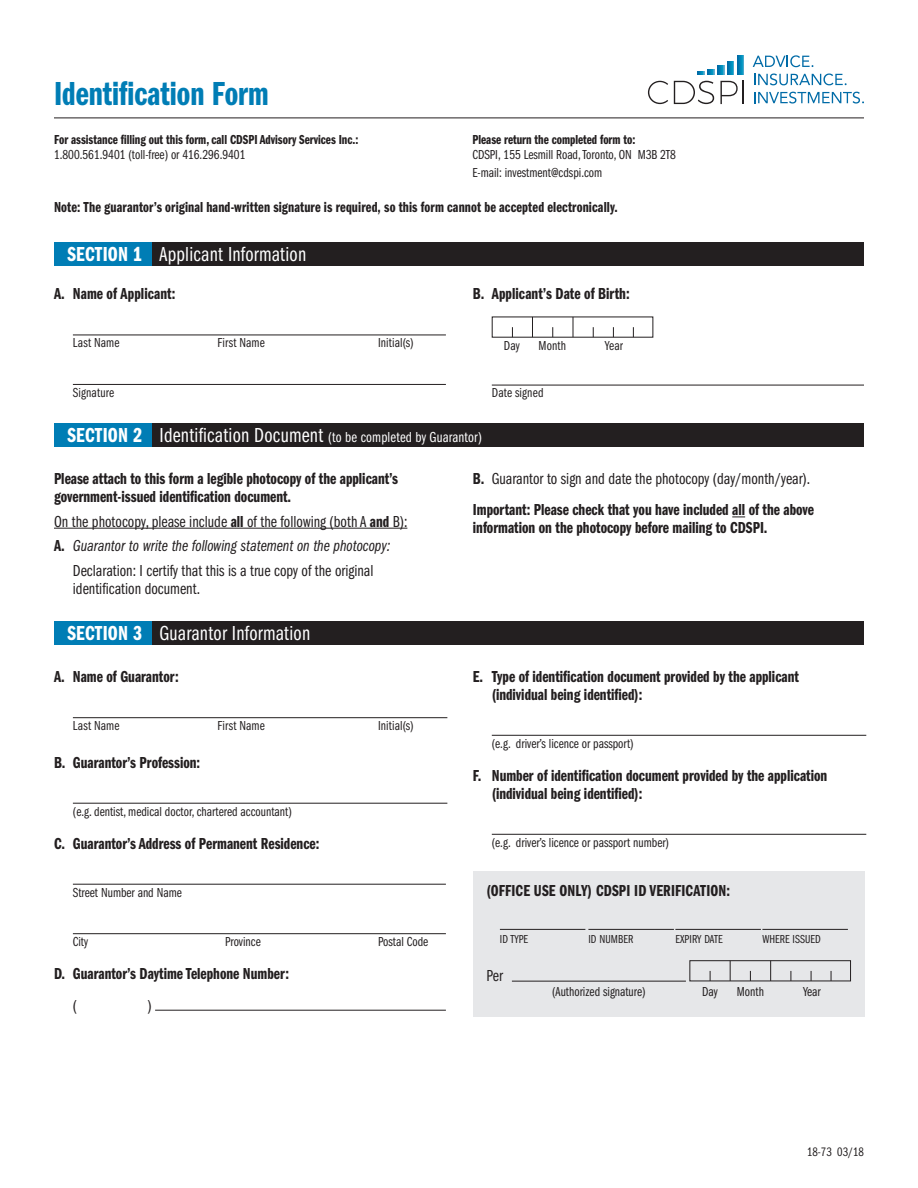
<style>
.page{position:relative;width:918px;height:1188px;background:#fff}
.page>*{position:absolute;margin:0;border:0;box-sizing:border-box;transform-origin:0 0}
.t1{font:34.5px "ITC Franklin Gothic Std Dm Cp";color:#007db5}
.t2{font:21px "ITC Franklin Gothic Std Bk Cp";letter-spacing:.01em;color:#fff}
.t3{font:21px "ITC Franklin Gothic Std Dm Cp";letter-spacing:.01em;color:#fff}
.t4{font:16.5px/18px "ITC Franklin Gothic Std Dm Cp";color:#231f20}
.t5{font:16.5px/18px "ITC Franklin Gothic Std Bk Cp";color:#231f20}
.t6{font:16.5px "ITC Franklin Gothic Std Bk Cp It";color:#231f20}
.t7{font:15px "ITC Franklin Gothic Std Dm Cp";letter-spacing:.01em;color:#231f20}
.t8{font:15px "ITC Franklin Gothic Std Bk Cp";letter-spacing:.01em;color:#fff}
.t9{font:13.5px "ITC Franklin Gothic Std Bk Cp";color:#231f20}
.t10{font:13.5px "ITC Franklin Gothic Std Dm Cp";color:#231f20}
.t11{font:12.75px "ITC Franklin Gothic Std Bk Cp";color:#231f20}
.t12{font:12px "ITC Franklin Gothic Std Bk Cp";letter-spacing:.01em;color:#231f20}
.s1{font-size:21px}
.s2{font-family:"ITC Franklin Gothic Std Dm Cp"}
</style>
<div class="page">
<hr style="left:73px;top:717px;width:374px;height:1px;background:#231f20">
<hr style="left:73px;top:803px;width:374px;height:1px;background:#231f20">
<hr style="left:73px;top:884px;width:373px;height:1px;background:#231f20">
<hr style="left:73px;top:933px;width:373px;height:1px;background:#231f20">
<hr style="left:155px;top:1010px;width:291px;height:1px;background:#231f20">
<hr style="left:492px;top:735px;width:374px;height:1px;background:#231f20">
<hr style="left:492px;top:834px;width:374px;height:1px;background:#231f20">
<hr style="left:54px;top:528px;width:353px;height:1px;background:#231f20">
<svg style="left:732px;top:517px;width:13px;height:1px"></svg>
<div style="left:54px;top:242px;width:99px;height:24px;background:#007db5"></div>
<div style="left:153px;top:242px;width:711px;height:24px;background:#231f20"></div>
<svg style="left:532px;top:317px;width:1px;height:20px"></svg>
<svg style="left:573px;top:317px;width:1px;height:20px"></svg>
<hr style="left:492px;top:385px;width:372px;height:1px;background:#231f20">
<hr style="left:73px;top:335px;width:373px;height:1px;background:#231f20">
<hr style="left:73px;top:384px;width:373px;height:1px;background:#231f20">
<div style="left:54px;top:621px;width:99px;height:24px;background:#007db5"></div>
<div style="left:153px;top:621px;width:711px;height:24px;background:#231f20"></div>
<div style="left:54px;top:423px;width:99px;height:24px;background:#007db5"></div>
<div style="left:153px;top:423px;width:711px;height:24px;background:#231f20"></div>
<div style="left:473px;top:871px;width:391px;height:146px;background:#e6e7e9"></div>
<hr style="left:500px;top:929px;width:85px;height:1px;background:#231f20">
<hr style="left:588px;top:929px;width:86px;height:1px;background:#231f20">
<hr style="left:675px;top:929px;width:86px;height:1px;background:#231f20">
<hr style="left:762px;top:929px;width:86px;height:1px;background:#231f20">
<hr style="left:512px;top:981px;width:174px;height:1px;background:#231f20">
<div style="left:689px;top:960px;width:162px;height:21px;border:1px solid #231f20"></div>
<svg style="left:730px;top:961px;width:1px;height:20px"></svg>
<svg style="left:770px;top:961px;width:1px;height:20px"></svg>
<svg style="left:737px;top:56px;width:7px;height:19px"></svg>
<svg style="left:727px;top:61px;width:7px;height:14px"></svg>
<svg style="left:698px;top:66px;width:26px;height:9px"></svg>
<svg style="left:753px;top:55px;width:60px;height:12px"></svg>
<svg style="left:754px;top:74px;width:93px;height:11px"></svg>
<svg style="left:754px;top:92px;width:110px;height:12px"></svg>
<svg style="left:648px;top:81px;width:20px;height:23px"></svg>
<svg style="left:674px;top:81px;width:40px;height:23px"></svg>
<svg style="left:720px;top:81px;width:24px;height:23px"></svg>
<hr style="left:54px;top:118px;width:810px;height:1px;background:#231f20">
<p class="t1" style="left:54px;top:75px;width:216px">Identification Form</p>
<p class="t10" style="left:54px;top:132px;width:306px">For assistance filling out this form, call CDSPI Advisory Services Inc.:</p>
<p class="t9" style="left:54px;top:147px;width:193px">1.800.561.9401 (toll-free) or 416.296.9401</p>
<p class="t10" style="left:472px;top:132px;width:164px">Please return the completed form to:</p>
<p class="t9" style="left:472px;top:147px;width:205px">CDSPI, 155 Lesmill Road, Toronto, ON M3B 2T8</p>
<p class="t9" style="left:473px;top:165px;width:131px">E-mail: investment@cdspi.com</p>
<p class="t7" style="left:54px;top:198px;width:565px">Note: The guarantor’s original hand-written signature is required, so this form cannot be accepted electronically.</p>
<p class="t3" style="left:68px;top:242px;width:76px">SECTION 1</p>
<p class="t2" style="left:160px;top:243px;width:148px">Applicant Information</p>
<p class="t4" style="left:54px;top:285px;width:123px">A. Name of Applicant:</p>
<p class="t9" style="left:73px;top:335px;width:48px">Last Name</p>
<p class="t9" style="left:217px;top:335px;width:49px">First Name</p>
<p class="t9" style="left:378px;top:335px;width:37px">Initial(s)</p>
<p class="t9" style="left:73px;top:385px;width:43px">Signature</p>
<p class="t4" style="left:473px;top:285px;width:158px">B. Applicant’s Date of Birth:</p>
<p class="t9" style="left:504px;top:338px;width:17px">Day</p>
<p class="t9" style="left:539px;top:338px;width:29px">Month</p>
<p class="t9" style="left:605px;top:338px;width:20px">Year</p>
<p class="t9" style="left:492px;top:386px;width:53px">Date signed</p>
<p class="t3" style="left:68px;top:424px;width:76px">SECTION 2</p>
<p class="t8" style="left:160px;top:429px;width:324px"><span class="s1">Identification Document</span> (to be completed by Guarantor)</p>
<p class="t4" style="left:54px;top:470px;width:346px">Please attach to this form a legible photocopy of the applicant’s government-issued identification document.</p>
<p class="t5" style="left:54px;top:512px;width:355px">On the photocopy, please include <span class="s2">all</span> of the following (both A <span class="s2">and</span> B):</p>
<p class="t6" style="left:54px;top:537px;width:338px"><span class="s2">A.</span> Guarantor to write the following statement on the photocopy:</p>
<p class="t5" style="left:73px;top:562px;width:302px">Declaration: I certify that this is a true copy of the original identification document.</p>
<p class="t3" style="left:68px;top:622px;width:76px">SECTION 3</p>
<p class="t2" style="left:160px;top:622px;width:152px">Guarantor Information</p>
<p class="t4" style="left:54px;top:668px;width:126px">A. Name of Guarantor:</p>
<p class="t9" style="left:73px;top:718px;width:48px">Last Name</p>
<p class="t9" style="left:217px;top:718px;width:49px">First Name</p>
<p class="t9" style="left:378px;top:718px;width:37px">Initial(s)</p>
<p class="t4" style="left:54px;top:753px;width:148px">B. Guarantor’s Profession:</p>
<p class="t9" style="left:73px;top:804px;width:220px">(e.g. dentist, medical doctor, chartered accountant)</p>
<p class="t4" style="left:54px;top:834px;width:267px">C. Guarantor’s Address of Permanent Residence:</p>
<p class="t9" style="left:73px;top:885px;width:110px">Street Number and Name</p>
<p class="t9" style="left:73px;top:934px;width:17px">City</p>
<p class="t9" style="left:225px;top:934px;width:37px">Province</p>
<p class="t9" style="left:378px;top:934px;width:52px">Postal Code</p>
<p class="t4" style="left:54px;top:965px;width:237px">D. Guarantor’s Daytime Telephone Number:</p>
<p class="t5" style="left:73px;top:996px;width:6px">(</p>
<p class="t5" style="left:147px;top:996px;width:6px">)</p>
<p class="t5" style="left:473px;top:470px;width:339px"><span class="s2">B.</span> Guarantor to sign and date the photocopy (day/month/year).</p>
<p class="t4" style="left:473px;top:501px;width:343px">Important: Please check that you have included all of the above information on the photocopy before mailing to CDSPI.</p>
<p class="t4" style="left:492px;top:667px;width:309px;text-indent:-19px">E. Type of identification document provided by the applicant (individual being identified):</p>
<p class="t9" style="left:492px;top:736px;width:143px">(e.g. driver’s licence or passport)</p>
<p class="t4" style="left:492px;top:766px;width:337px;text-indent:-19px">F. Number of identification document provided by the application (individual being identified):</p>
<p class="t9" style="left:492px;top:835px;width:179px">(e.g. driver’s licence or passport number)</p>
<p class="t4" style="left:486px;top:882px;width:245px">(OFFICE USE ONLY) CDSPI ID VERIFICATION:</p>
<p class="t12" style="left:500px;top:933px;width:30px">ID TYPE</p>
<p class="t12" style="left:588px;top:933px;width:46px">ID NUMBER</p>
<p class="t12" style="left:675px;top:933px;width:49px">EXPIRY DATE</p>
<p class="t12" style="left:762px;top:933px;width:60px">WHERE ISSUED</p>
<p class="t5" style="left:486px;top:967px;width:18px">Per</p>
<p class="t9" style="left:552px;top:984px;width:95px">(Authorized signature)</p>
<p class="t9" style="left:702px;top:984px;width:17px">Day</p>
<p class="t9" style="left:737px;top:984px;width:29px">Month</p>
<p class="t9" style="left:803px;top:984px;width:19px">Year</p>
<p class="t11" style="left:807px;top:1145px;width:58px">18-73 03/18</p>
</div>
